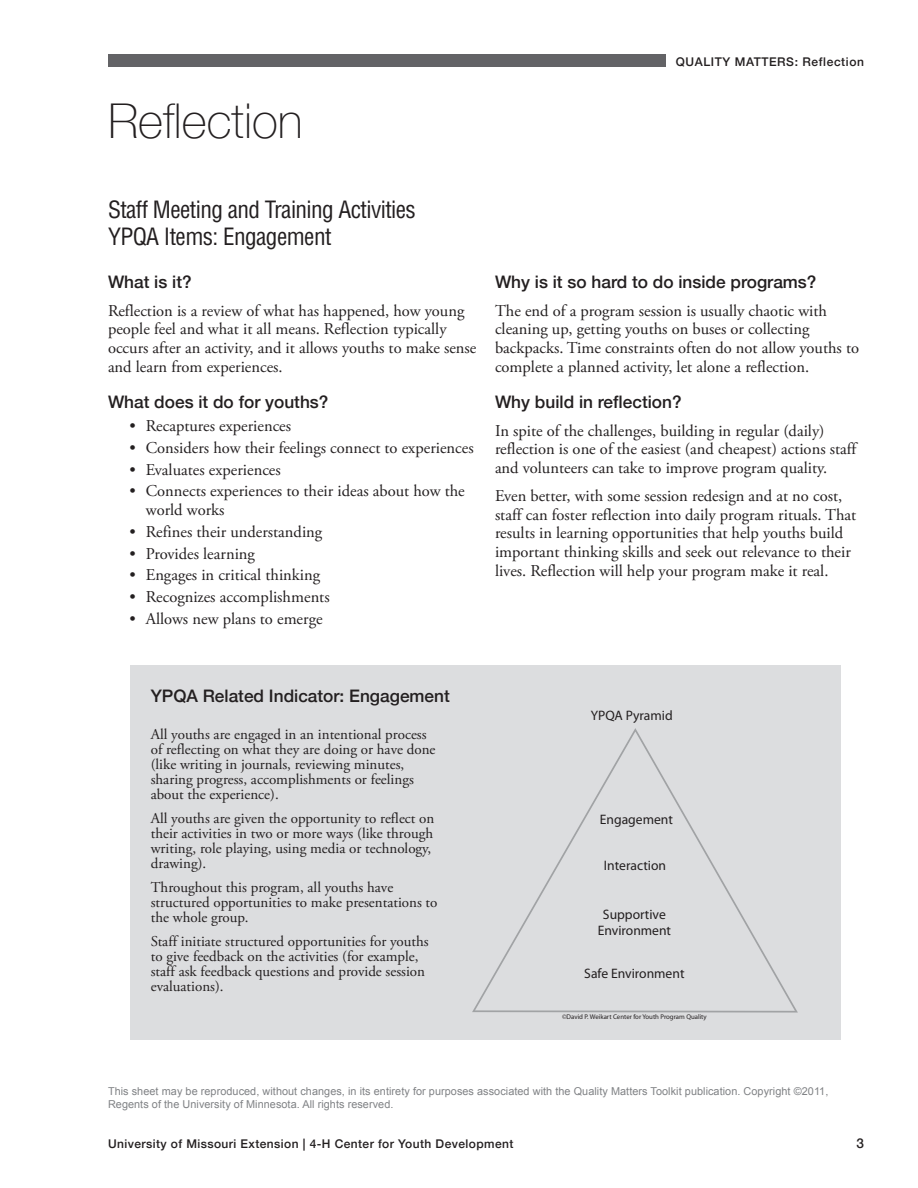
<style>
.page{position:relative;width:918px;height:1188px;background:#fff}
.page>*{position:absolute;margin:0;border:0;box-sizing:border-box;transform-origin:0 0}
.Section_header__main{font:100 48px "Helvetica Neue";color:#231f20}
.Header_1{font:condensed 23.25px/27.9px "Helvetica LT Std";letter-spacing:-.025em;color:#231f20}
.Header_2{font:500 17.25px "Helvetica Neue";color:#231f20}
.body-Garamond{font:16.5px/18.8px "Adobe Garamond Pro";color:#231f20}
.body-Garamond-2{font:15px/15px "Adobe Garamond Pro";color:#231f20}
.t1{font:13.65px/16.5px "Myriad Pro";color:#231f20;text-align:center}
.t2{font:500 13.5px "Helvetica Neue";color:#231f20}
.t3{font:500 12px "Helvetica Neue";letter-spacing:.035em;color:#231f20}
.YWI_TK__footer_legal{font:10.8px/13px "Arial";letter-spacing:.005em;color:#808285}
.t4{font:6.9px "Myriad Pro";color:#231f20}
</style>
<div class="page">
<div style="left:108px;top:54px;width:558px;height:12px;background:#636366"></div>
<div style="left:130px;top:665px;width:712px;height:375px;background:#dcdddf"></div>
<svg style="left:472px;top:728px;width:326px;height:285px"></svg>
<p class="Section_header__main" style="left:108px;top:84px;width:196px">Reflection</p>
<p class="t3" style="left:676px;top:52px;width:190px">QUALITY MATTERS: Reflection</p>
<p class="Header_1" style="left:108px;top:195px;width:309px">Staff Meeting and Training Activities<br>YPQA Items: Engagement</p>
<p class="Header_2" style="left:108px;top:268px;width:85px">What is it?</p>
<p class="body-Garamond" style="left:108px;top:301px;width:370px">Reflection is a review of what has happened, how young people feel and what it all means. Reflection typically occurs after an activity, and it allows youths to make sense and learn from experiences.</p>
<p class="Header_2" style="left:108px;top:388px;width:222px">What does it do for youths?</p>
<p class="body-Garamond" style="left:130px;top:417px;width:163px">• Recaptures experiences</p>
<p class="body-Garamond" style="left:130px;top:439px;width:346px">• Considers how their feelings connect to experiences</p>
<p class="body-Garamond" style="left:130px;top:460px;width:153px">• Evaluates experiences</p>
<p class="body-Garamond" style="left:146px;top:482px;width:320px;text-indent:-16px">• Connects experiences to their ideas about how the world works</p>
<p class="body-Garamond" style="left:130px;top:523px;width:194px">• Refines their understanding</p>
<p class="body-Garamond" style="left:130px;top:544px;width:127px">• Provides learning</p>
<p class="body-Garamond" style="left:130px;top:566px;width:192px">• Engages in critical thinking</p>
<p class="body-Garamond" style="left:130px;top:588px;width:202px">• Recognizes accomplishments</p>
<p class="body-Garamond" style="left:130px;top:610px;width:194px">• Allows new plans to emerge</p>
<p class="Header_2" style="left:495px;top:268px;width:323px">Why is it so hard to do inside programs?</p>
<p class="body-Garamond" style="left:495px;top:301px;width:366px">The end of a program session is usually chaotic with cleaning up, getting youths on buses or collecting backpacks. Time constraints often do not allow youths to complete a planned activity, let alone a reflection.</p>
<p class="Header_2" style="left:495px;top:388px;width:188px">Why build in reflection?</p>
<p class="body-Garamond" style="left:495px;top:421px;width:363px">In spite of the challenges, building in regular (daily) reflection is one of the easiest (and cheapest) actions staff and volunteers can take to improve program quality.</p>
<p class="body-Garamond" style="left:495px;top:487px;width:363px">Even better, with some session redesign and at no cost, staff can foster reflection into daily program rituals. That results in learning opportunities that help youths build important thinking skills and seek out relevance to their lives. Reflection will help your program make it real.</p>
<p class="Header_2" style="left:151px;top:682px;width:301px">YPQA Related Indicator: Engagement</p>
<p class="body-Garamond-2" style="left:151px;top:728px;width:286px">All youths are engaged in an intentional process of reflecting on what they are doing or have done (like writing in journals, reviewing minutes, sharing progress, accomplishments or feelings about the experience).</p>
<p class="body-Garamond-2" style="left:151px;top:812px;width:285px">All youths are given the opportunity to reflect on their activities in two or more ways (like through writing, role playing, using media or technology, drawing).</p>
<p class="body-Garamond-2" style="left:151px;top:881px;width:288px">Throughout this program, all youths have structured opportunities to make presentations to the whole group.</p>
<p class="body-Garamond-2" style="left:151px;top:935px;width:280px">Staff initiate structured opportunities for youths to give feedback on the activities (for example, staff ask feedback questions and provide session evaluations).</p>
<p class="t1" style="left:591px;top:707px;width:83px">YPQA Pyramid</p>
<p class="t1" style="left:600px;top:811px;width:75px">Engagement</p>
<p class="t1" style="left:604px;top:857px;width:64px">Interaction</p>
<p class="t1" style="left:598px;top:906px;width:75px">Supportive<br>Environment</p>
<p class="t1" style="left:584px;top:965px;width:102px">Safe Environment</p>
<p class="t4" style="left:562px;top:1013px;width:146px">©David P. Weikart Center for Youth Program Quality</p>
<p class="YWI_TK__footer_legal" style="left:108px;top:1085px;width:722px">This sheet may be reproduced, without changes, in its entirety for purposes associated with the Quality Matters Toolkit publication. Copyright ©2011,<br>Regents of the University of Minnesota. All rights reserved.</p>
<p class="t3" style="left:108px;top:1134px;width:407px">University of Missouri Extension | 4-H Center for Youth Development</p>
<p class="t2" style="left:856px;top:1132px;width:9px">3</p>
</div>
